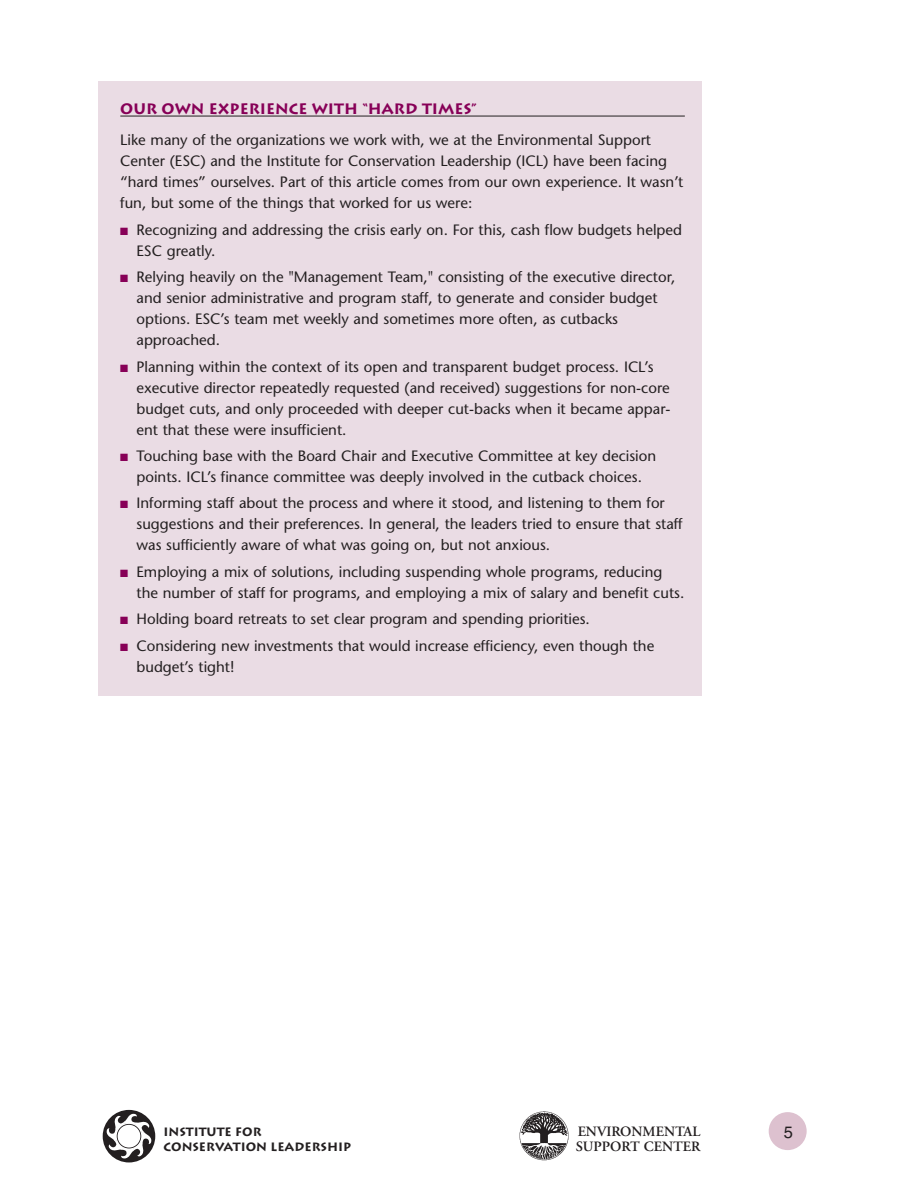
<style>
.page{position:relative;width:918px;height:1188px;background:#fff}
.page>*{position:absolute;margin:0;border:0;box-sizing:border-box;transform-origin:0 0}
.t1{font:16.5px "Helvetica";color:#231f20}
.t2{font:15px/21px "Stone Sans";color:#231f20}
.t3{font:700 15px "Lithos";color:#870057}
.t4{font:600 14.25px "Adobe Garamond";color:#231f20}
.t5{font:700 12px "Lithos";color:#231f20}
.s1{color:#870057}
</style>
<div class="page">
<div style="left:769px;top:1112px;width:38px;height:38px;background:#ddc1cf;border-radius:50%"></div>
<img style="left:519px;top:1111px;width:50px;height:50px">
<div style="left:103px;top:1110px;width:52px;height:52px;background:#231f20;border-radius:50%"></div>
<svg style="left:107px;top:1114px;width:44px;height:45px"></svg>
<div style="left:99px;top:81px;width:603px;height:614px;background:#eadce4"></div>
<hr style="left:120px;top:116px;width:565px;height:1px;background:#231f20">
<p class="t3" style="left:120px;top:100px;width:358px">OUR OWN EXPERIENCE WITH “HARD TIMES”</p>
<p class="t2" style="left:120px;top:131px;width:565px">Like many of the organizations we work with, we at the Environmental Support Center (ESC) and the Institute for Conservation Leadership (ICL) have been facing “hard times” ourselves. Part of this article comes from our own experience. It wasn’t fun, but some of the things that worked for us were:</p>
<p class="t2" style="left:137px;top:221px;width:547px;text-indent:-16px"><span class="s1">■</span> Recognizing and addressing the crisis early on. For this, cash flow budgets helped<br>ESC greatly.</p>
<p class="t2" style="left:137px;top:268px;width:540px;text-indent:-16px"><span class="s1">■</span> Relying heavily on the "Management Team," consisting of the executive director, and senior administrative and program staff, to generate and consider budget options. ESC’s team met weekly and sometimes more often, as cutbacks approached.</p>
<p class="t2" style="left:137px;top:358px;width:536px;text-indent:-16px"><span class="s1">■</span> Planning within the context of its open and transparent budget process. ICL’s executive director repeatedly requested (and received) suggestions for non-core budget cuts, and only proceeded with deeper cut-backs when it became appar&shy;ent that these were insufficient.</p>
<p class="t2" style="left:120px;top:447px;width:537px;text-align:center"><span class="s1">■</span> Touching base with the Board Chair and Executive Committee at key decision points. ICL’s finance committee was deeply involved in the cutback choices.</p>
<p class="t2" style="left:137px;top:494px;width:548px;text-indent:-16px"><span class="s1">■</span> Informing staff about the process and where it stood, and listening to them for suggestions and their preferences. In general, the leaders tried to ensure that staff was sufficiently aware of what was going on, but not anxious.</p>
<p class="t2" style="left:137px;top:563px;width:549px;text-indent:-16px"><span class="s1">■</span> Employing a mix of solutions, including suspending whole programs, reducing the number of staff for programs, and employing a mix of salary and benefit cuts.</p>
<p class="t2" style="left:120px;top:610px;width:471px"><span class="s1">■</span> Holding board retreats to set clear program and spending priorities.</p>
<p class="t2" style="left:137px;top:637px;width:519px;text-indent:-16px"><span class="s1">■</span> Considering new investments that would increase efficiency, even though the budget’s tight!</p>
<p class="t5" style="left:164px;top:1124px;width:100px">INSTITUTE FOR</p>
<p class="t4" style="left:578px;top:1125px;width:124px">ENVIRONMENTAL</p>
<p class="t1" style="left:784px;top:1126px;width:11px">5</p>
<p class="t5" style="left:164px;top:1139px;width:189px">CONSERVATION LEADERSHIP</p>
<p class="t4" style="left:576px;top:1140px;width:126px">SUPPORT CENTER</p>
</div>
